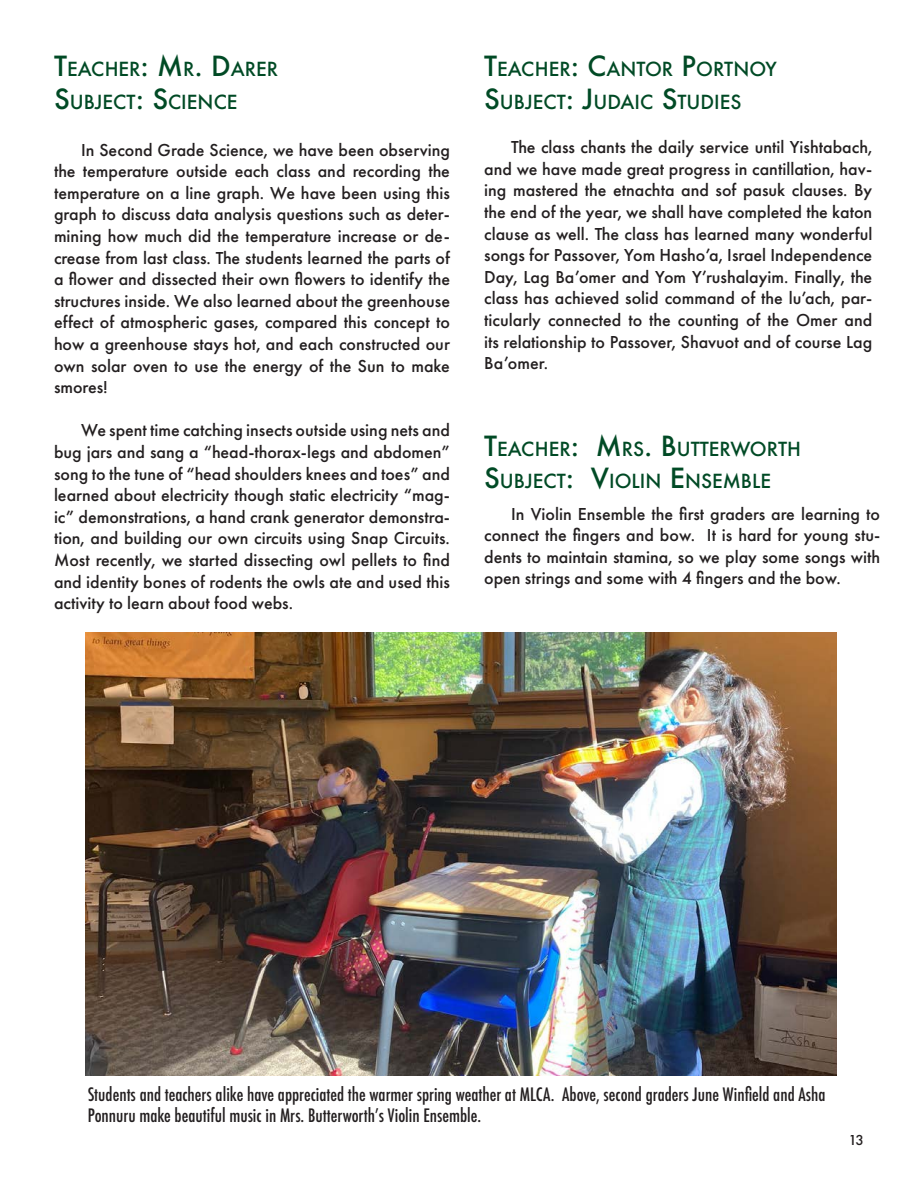
<style>
.page{position:relative;width:918px;height:1188px;background:#fff}
.page>*{position:absolute;margin:0;border:0;box-sizing:border-box;transform-origin:0 0}
.Paragraph_Style_2{font:500 18.9px "Futura";color:#004a25}
.Paragraph_Style_1{font:500 18px/21.6px "Futura PT";color:#231f20;text-align:justify}
.Paragraph_Style_4{font:500 condensed 18px/21.6px "Futura";color:#231f20}
.t1{font:500 15px "Futura PT";color:#231f20}
.t2{font:12.75px/15.3px "Helvetica";color:#2c2c2c}
.s1{font-size:27px}
.s2{font-weight:700}
.s3{font-weight:700;color:#000}
.s4{color:#000}
</style>
<div class="page">
<img style="left:86px;top:632px;width:751px;height:444px">
<p class="Paragraph_Style_2" style="left:54px;top:56px;width:26px"><span class="s1">T</span>EAC</p>
<p class="Paragraph_Style_2" style="left:105px;top:56px;width:139px">HER<span class="s1">: M</span>R<span class="s1">. D</span>ARER</p>
<p class="Paragraph_Style_2" style="left:54px;top:89px;width:172px"><span class="s1">S</span>UBJECT<span class="s1">: S</span>CIENCE</p>
<p class="Paragraph_Style_1" style="left:54px;top:139px;width:398px;text-indent:27px">In Second Grade Science, we have been observing the temperature outside each class and recording the temperature on a line graph. We have been using this graph to discuss data analysis questions such as deter&shy;mining how much did the temperature increase or de&shy;crease from last class. The students learned the parts of a flower and dissected their own flowers to identify the structures inside. We also learned about the greenhouse effect of atmospheric gases, compared this concept to how a greenhouse stays hot, and each constructed our own solar oven to use the energy of the Sun to make smores!</p>
<p class="Paragraph_Style_1" style="left:54px;top:420px;width:398px;text-indent:27px">We spent time catching insects outside using nets and bug jars and sang a “head-thorax-legs and abdomen” song to the tune of “head shoulders knees and toes” and learned about electricity though static electricity “mag&shy;ic” demonstrations, a hand crank generator demonstra&shy;tion, and building our own circuits using Snap Circuits.<br>Most recently, we started dissecting owl pellets to find and identity bones of rodents the owls ate and used this activity to learn about food webs.</p>
<p class="t2" style="left:54px;top:428px;width:309px;text-indent:15px"><span class="s2">From:</span> <span class="s3">Emily Rice</span> emilyaltermattrice@gmail.com<br><span class="s2">Subject:</span> <span class="s4">2 violin</span></p>
<p class="t2" style="left:86px;top:474px;width:205px"><span class="s2">To:</span> emilyaltermattrice@gmail.com</p>
<p class="Paragraph_Style_2" style="left:484px;top:56px;width:26px"><span class="s1">T</span>EAC</p>
<p class="Paragraph_Style_2" style="left:535px;top:56px;width:175px">HER <span class="s1">: C</span>ANTOR <span class="s1">P</span>ORT</p>
<p class="Paragraph_Style_2" style="left:733px;top:56px;width:45px">NOY</p>
<p class="Paragraph_Style_2" style="left:484px;top:89px;width:124px"><span class="s1">S</span>UBJECT<span class="s1">: J</span>UDA</p>
<p class="Paragraph_Style_2" style="left:635px;top:89px;width:56px">IC <span class="s1">S</span>TUD</p>
<p class="Paragraph_Style_2" style="left:714px;top:89px;width:17px">IES</p>
<p class="Paragraph_Style_1" style="left:484px;top:136px;width:390px;text-indent:27px">The class chants the daily service until Yishtabach, and we have made great progress in cantillation, hav&shy;ing mastered the etnachta and sof pasuk clauses. By the end of the year, we shall have completed the katon clause as well. The class has learned many wonderful songs for Passover, Yom Hasho’a, Israel Independence Day, Lag Ba’omer and Yom Y’rushalayim. Finally, the class has achieved solid command of the lu’ach, par&shy;ticularly connected to the counting of the Omer and its relationship to Passover, Shavuot and of course Lag Ba’omer.</p>
<p class="Paragraph_Style_2" style="left:484px;top:436px;width:26px"><span class="s1">T</span>EAC</p>
<p class="Paragraph_Style_2" style="left:535px;top:436px;width:155px">HER<span class="s1">: M</span>RS<span class="s1">. B</span>UTTERWORT</p>
<p class="Paragraph_Style_2" style="left:787px;top:436px;width:15px">H</p>
<p class="Paragraph_Style_2" style="left:484px;top:468px;width:231px"><span class="s1">S</span>UBJECT<span class="s1">: V</span>IOLIN <span class="s1">E</span>NSEMB</p>
<p class="Paragraph_Style_2" style="left:752px;top:468px;width:18px">LE</p>
<p class="Paragraph_Style_1" style="left:484px;top:503px;width:398px;text-indent:27px">In Violin Ensemble the first graders are learning to connect the fingers and bow. It is hard for young stu&shy;dents to maintain stamina, so we play some songs with open strings and some with 4 fingers and the bow.</p>
<p class="Paragraph_Style_4" style="left:88px;top:1084px;width:739px">Students and teachers alike have appreciated the warmer spring weather at MLCA. Above, second graders June Winfield and Asha<br>Ponnuru make beautiful music in Mrs. Butterworth’s Violin Ensemble.</p>
<p class="t1" style="left:848px;top:1131px;width:17px">13</p>
</div>
